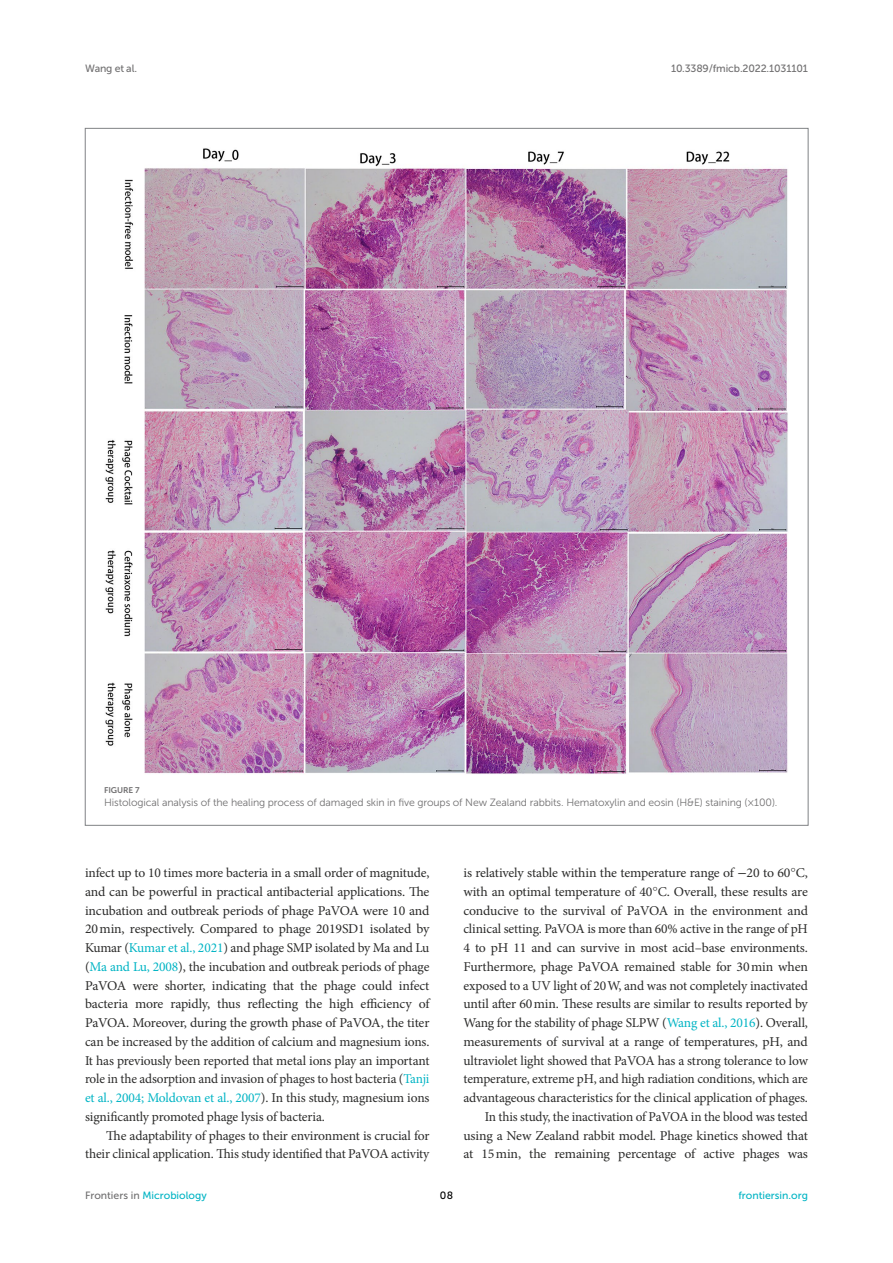
<style>
.page{position:relative;width:893px;height:1263px;background:#fff}
.page>*{position:absolute;margin:0;border:0;box-sizing:border-box;transform-origin:0 0}
.TEXT{font:13.5px/18.8px "Minion Pro";letter-spacing:-.01em;color:#2b2b2a;text-align:justify}
.FIG_LEG{font:10.5px "Museo Sans 300";letter-spacing:-.01em;color:#706f70}
.t1{font:10.5px "Museo Sans 500";color:#00b4c4}
.t2{font:10.5px "Museo Sans 500";letter-spacing:-.015em;color:#706f70}
.t3{font:10.5px "Museo Sans 500";color:#000}
.FIG_HD{font:8.25px "Museo Sans 700";letter-spacing:-.01em;color:#706f70}
.s1{color:#00b4c4}
.s2{font-family:"STIX General"}
.s3{font-family:"STIX"}
.s4{color:#706f70}
</style>
<div class="page">
<img style="left:105px;top:148px;width:683px;height:626px">
<p class="t2" style="left:85px;top:63px;width:53px">Wang et al.</p>
<p class="t2" style="left:671px;top:63px;width:138px">10.3389/fmicb.2022.1031101</p>
<p class="FIG_HD" style="left:104px;top:785px;width:37px">FIGURE 7</p>
<p class="FIG_LEG" style="left:104px;top:797px;width:675px">Histological analysis of the healing process of damaged skin in five groups of New Zealand rabbits. Hematoxylin and eosin (H&amp;E) staining (×100).</p>
<p class="TEXT" style="left:85px;top:863px;width:346px">infect up to 10 times more bacteria in a small order of magnitude, and can be powerful in practical antibacterial applications. The incubation and outbreak periods of phage PaVOA were 10 and 20min, respectively. Compared to phage 2019SD1 isolated by Kumar (<span class="s1">Kumar et al., 2021</span>) and phage SMP isolated by Ma and Lu (<span class="s1">Ma and Lu, 2008</span>), the incubation and outbreak periods of phage PaVOA were shorter, indicating that the phage could infect bacteria more rapidly, thus reflecting the high efficiency of PaVOA. Moreover, during the growth phase of PaVOA, the titer can be increased by the addition of calcium and magnesium ions.<br>It has previously been reported that metal ions play an important role in the adsorption and invasion of phages to host bacteria (<span class="s1">Tanji et al., 2004; Moldovan et al., 2007</span>). In this study, magnesium ions significantly promoted phage lysis of bacteria.</p>
<p class="TEXT" style="left:85px;top:1126px;width:346px;text-align:right">The adaptability of phages to their environment is crucial for their clinical application. This study identified that PaVOA activity</p>
<p class="TEXT" style="left:463px;top:863px;width:346px">is relatively stable within the temperature range of <span class="s2">−</span>20 to 60<span class="s3">°</span>C, with an optimal temperature of 40<span class="s3">°</span>C. Overall, these results are conducive to the survival of PaVOA in the environment and clinical setting. PaVOA is more than 60% active in the range of pH 4 to pH 11 and can survive in most acid–base environments.<br>Furthermore, phage PaVOA remained stable for 30min when exposed to a UV light of 20W, and was not completely inactivated until after 60min. These results are similar to results reported by Wang for the stability of phage SLPW (<span class="s1">Wang et al., 2016</span>). Overall, measurements of survival at a range of temperatures, pH, and ultraviolet light showed that PaVOA has a strong tolerance to low temperature, extreme pH, and high radiation conditions, which are advantageous characteristics for the clinical application of phages.</p>
<p class="TEXT" style="left:463px;top:1107px;width:346px;text-indent:21px">In this study, the inactivation of PaVOA in the blood was tested using a New Zealand rabbit model. Phage kinetics showed that at 15min, the remaining percentage of active phages was</p>
<p class="t1" style="left:85px;top:1190px;width:123px"><span class="s4">Frontiers in</span> Microbiology</p>
<p class="t3" style="left:440px;top:1190px;width:15px">08</p>
<p class="t1" style="left:738px;top:1190px;width:71px">frontiersin.org</p>
</div>
